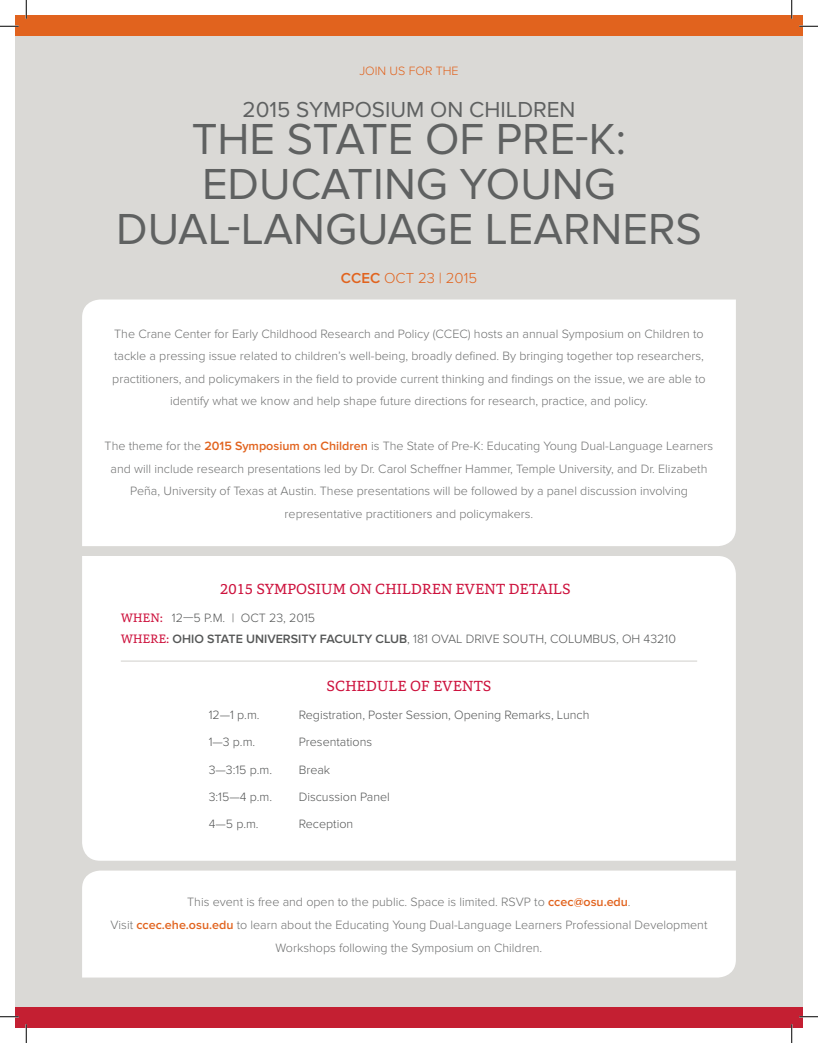
<style>
.page{position:relative;width:818px;height:1043px;background:#fff}
.page>*{position:absolute;margin:0;border:0;box-sizing:border-box;transform-origin:0 0}
.t1{font:45px/45px "Proxima Nova";color:#5f6161;text-align:center}
.t2{font:22.5px "Proxima Nova";color:#5f6161}
.t3{font:15px "Capita";letter-spacing:.01em;color:#cd123d}
.t4{font:300 15px "Proxima Nova";color:#e1631e}
.t5{font:300 12.5px/22.5px "Proxima Nova";color:#707171;text-align:center}
.t6{font:300 12.5px "Proxima Nova";color:#555757}
.t7{font:300 12.5px "Proxima Nova";color:#e1631e}
.s1{font-weight:600}
.s2{font-weight:600;color:#e1631e}
.s3{font-family:"Capita";font-weight:400;color:#cd123d}
</style>
<div class="page">
<div style="left:15px;top:26px;width:787px;height:990px;background:#dad9d6"></div>
<div style="left:82px;top:299px;width:653px;height:247px;background:#fff"></div>
<div style="left:82px;top:870px;width:653px;height:107px;background:#fff"></div>
<div style="left:15px;top:15px;width:787px;height:20px;background:#e1631e"></div>
<div style="left:15px;top:1007px;width:787px;height:21px;background:#c41f32"></div>
<div style="left:82px;top:556px;width:653px;height:304px;background:#fff"></div>
<hr style="left:121px;top:660px;width:576px;height:1px;background:#dad9d6">
<svg style="left:0;top:25px;width:19px;height:2px"></svg>
<svg style="left:799px;top:25px;width:19px;height:2px"></svg>
<svg style="left:0;top:1016px;width:19px;height:1px"></svg>
<svg style="left:799px;top:1015px;width:19px;height:2px"></svg>
<svg style="left:25px;top:0;width:2px;height:19px"></svg>
<svg style="left:25px;top:1024px;width:2px;height:18px"></svg>
<svg style="left:790px;top:0;width:2px;height:19px"></svg>
<svg style="left:790px;top:1024px;width:2px;height:18px"></svg>
<p class="t7" style="left:359px;top:63px;width:101px">JOIN US FOR THE</p>
<h2 class="t2" style="left:242px;top:96px;width:334px">2015 SYMPOSIUM ON CHILDREN</h2>
<h1 class="t1" style="left:116px;top:117px;width:587px">THE STATE OF PRE-K:<br>EDUCATING YOUNG<br>DUAL-LANGUAGE LEARNERS</h1>
<p class="t4" style="left:341px;top:270px;width:138px"><span class="s1">CCEC</span> OCT 23 | 2015</p>
<p class="t5" style="left:112px;top:322px;width:595px">The Crane Center for Early Childhood Research and Policy (CCEC) hosts an annual Symposium on Children to tackle a pressing issue related to children’s well-being, broadly defined. By bringing together top researchers, practitioners, and policymakers in the field to provide current thinking and findings on the issue, we are able to identify what we know and help shape future directions for research, practice, and policy.</p>
<p class="t5" style="left:105px;top:435px;width:610px">The theme for the <span class="s2">2015 Symposium on Children</span> is The State of Pre-K: Educating Young Dual-Language Learners and will include research presentations led by Dr. Carol Scheffner Hammer, Temple University, and Dr. Elizabeth Peña, University of Texas at Austin. These presentations will be followed by a panel discussion involving representative practitioners and policymakers.</p>
<p class="t3" style="left:220px;top:579px;width:352px">2015 SYMPOSIUM ON CHILDREN EVENT DETAILS</p>
<p class="t6" style="left:121px;top:610px;width:196px"><span class="s3">WHEN:</span> 12—5 P.M. | OCT 23, 2015</p>
<p class="t6" style="left:121px;top:631px;width:556px"><span class="s3">WHERE:</span> <span class="s1">OHIO STATE UNIVERSITY FACULTY CLUB</span>, 181 OVAL DRIVE SOUTH, COLUMBUS, OH 43210</p>
<p class="t3" style="left:326px;top:676px;width:166px">SCHEDULE OF EVENTS</p>
<p class="t6" style="left:209px;top:707px;width:52px">12—1 p.m.</p>
<p class="t6" style="left:299px;top:707px;width:292px">Registration, Poster Session, Opening Remarks, Lunch</p>
<p class="t6" style="left:209px;top:735px;width:48px">1—3 p.m.</p>
<p class="t6" style="left:299px;top:735px;width:75px">Presentations</p>
<p class="t6" style="left:209px;top:762px;width:65px">3—3:15 p.m.</p>
<p class="t6" style="left:299px;top:762px;width:33px">Break</p>
<p class="t6" style="left:209px;top:789px;width:65px">3:15—4 p.m.</p>
<p class="t6" style="left:299px;top:789px;width:93px">Discussion Panel</p>
<p class="t6" style="left:209px;top:817px;width:51px">4—5 p.m.</p>
<p class="t6" style="left:299px;top:817px;width:56px">Reception</p>
<p class="t5" style="left:110px;top:891px;width:598px">This event is free and open to the public. Space is limited. RSVP to <span class="s2">ccec@osu.edu</span>.<br>Visit <span class="s2">ccec.ehe.osu.edu</span> to learn about the Educating Young Dual-Language Learners Professional Development<br>Workshops following the Symposium on Children.</p>
</div>
